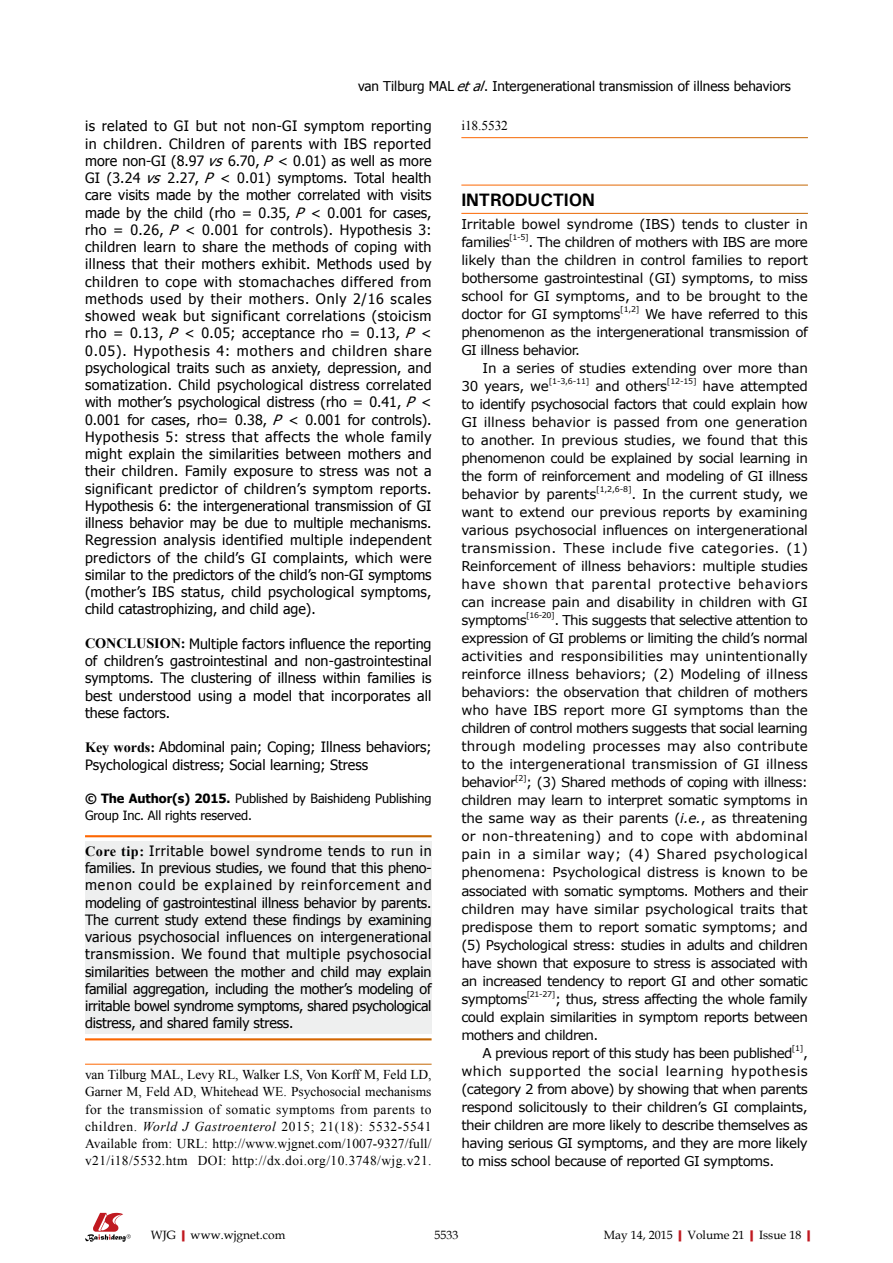
<style>
.page{position:relative;width:893px;height:1263px;background:#fff}
.page>*{position:absolute;margin:0;border:0;box-sizing:border-box;transform-origin:0 0}
.t1{font:700 18px "Univers";letter-spacing:-.01em;color:#000}
.t2{font:14.25px/17.2px "Tahoma";color:#000;text-align:justify}
.t3{font:13.5px/18px "Verdana";letter-spacing:-.035em;color:#000;text-align:justify}
.t4{font:13.5px/17.2px "Times New Roman";letter-spacing:.03em;color:#000;text-align:justify}
.t5{font:13.5px "Tahoma";color:#000}
.t6{font:13.5px/18px "Verdana";letter-spacing:-.005em;color:#000}
.t7{font:13.5px "Verdana";letter-spacing:-.015em;color:#000}
.t8{font:12.75px/17.2px "Tahoma";letter-spacing:-.005em;color:#000}
.t9{font:12px "Book Antiqua";color:#000}
.t10{font:7.8px "Verdana";letter-spacing:-.045em;color:#000}
.s1{font-style:italic}
.s2{font-family:"Times New Roman";font-weight:700}
.s3{font-weight:700}
.s4{font-weight:700;color:#c01920}
</style>
<div class="page">
<div style="left:85px;top:841px;width:347px;height:193px;background:#eeefef"></div>
<svg style="left:85px;top:1213px;width:46px;height:29px"></svg>
<p class="t5" style="left:358px;top:77px;width:434px">van Tilburg MAL <span class="s1">etal</span>. Intergenerational transmission of illness behaviors</p>
<p class="t2" style="left:85px;top:117px;width:348px">is related to GI but not non-GI symptom reporting in children. Children of parents with IBS reported more non-GI (8.97 <span class="s1">vs</span>6.70, <span class="s1">P</span> &lt; 0.01) as well as more GI (3.24 <span class="s1">vs</span> 2.27, <span class="s1">P</span> &lt; 0.01) symptoms. Total health care visits made by the mother correlated with visits made by the child (rho = 0.35, <span class="s1">P</span> &lt; 0.001 for cases, rho = 0.26, <span class="s1">P</span> &lt; 0.001 for controls). Hypothesis 3: children learn to share the methods of coping with illness that their mothers exhibit. Methods used by children to cope with stomachaches differed from methods used by their mothers. Only 2/16 scales showed weak but significant correlations (stoicism rho = 0.13, <span class="s1">P</span> &lt; 0.05; acceptance rho = 0.13, <span class="s1">P</span> &lt; 0.05). Hypothesis 4: mothers and children share psychological traits such as anxiety, depression, and somatization. Child psychological distress correlated with mother’s psychological distress (rho = 0.41, <span class="s1">P</span> &lt; 0.001 for cases, rho= 0.38, <span class="s1">P</span> &lt; 0.001 for controls).<br>Hypothesis 5: stress that affects the whole family might explain the similarities between mothers and their children. Family exposure to stress was not a significant predictor of children’s symptom reports.<br>Hypothesis 6: the intergenerational transmission of GI illness behavior may be due to multiple mechanisms.<br>Regression analysis identified multiple independent predictors of the child’s GI complaints, which were similar to the predictors of the child’s non-GI symptoms (mother’s IBS status, child psychological symptoms, child catastrophizing, and child age).</p>
<p class="t2" style="left:85px;top:634px;width:348px"><span class="s2">CONCLUSION:</span> Multiple factors influence the reporting of children’s gastrointestinal and non-gastrointestinal symptoms. The clustering of illness within families is best understood using a model that incorporates all these factors.</p>
<p class="t2" style="left:85px;top:738px;width:348px"><span class="s2">Key words:</span> Abdominal pain; Coping; Illness behaviors;<br>Psychological distress; Social learning; Stress</p>
<p class="t8" style="left:85px;top:789px;width:348px"><span class="s3">© The Author(s) 2015.</span> Published by Baishideng Publishing<br>Group Inc. All rights reserved.</p>
<p class="t2" style="left:85px;top:841px;width:348px"><span class="s2">Core tip:</span> Irritable bowel syndrome tends to run in families. In previous studies, we found that this pheno&shy;menon could be explained by reinforcement and modeling of gastrointestinal illness behavior by parents.<br>The current study extend these findings by examining various psychosocial influences on intergenerational transmission. We found that multiple psychosocial similarities between the mother and child may explain familial aggregation, including the mother’s modeling of irritable bowel syndrome symptoms, shared psychological distress, and shared family stress.</p>
<p class="t4" style="left:85px;top:1066px;width:348px">van Tilburg MAL, Levy RL, Walker LS, Von Korff M, Feld LD, Garner M, Feld AD, Whitehead WE. Psychosocial mechanisms for the transmission of somatic symptoms from parents to children. <span class="s1">World J Gastroenterol</span> 2015; 21(18): 5532-5541<br>Available from: URL: http://www.wjgnet.com/1007-9327/full/ v21/i18/5532.htm DOI: http://dx.doi.org/10.3748/wjg.v21.</p>
<p class="t4" style="left:461px;top:117px;width:48px">i18.5532</p>
<p class="t1" style="left:461px;top:188px;width:135px">INTRODUCTION</p>
<p class="t6" style="left:461px;top:215px;width:348px">Irritable bowel syndrome (IBS) tends to cluster in families</p>
<p class="t10" style="left:509px;top:232px;width:21px">[1-5]</p>
<p class="t3" style="left:461px;top:233px;width:348px;text-indent:67px">. The children of mothers with IBS are more likely than the children in control families to report bothersome gastrointestinal (GI) symptoms, to miss school for GI symptoms, and to be brought to the doctor for GI symptoms</p>
<p class="t10" style="left:620px;top:304px;width:21px">[1,2]</p>
<p class="t3" style="left:645px;top:305px;width:164px">We have referred to this</p>
<p class="t3" style="left:461px;top:323px;width:348px">phenomenon as the intergenerational transmission of</p>
<p class="t3" style="left:461px;top:341px;width:120px">GI illness behavior.</p>
<p class="t7" style="left:483px;top:359px;width:327px">In a series of studies extending over more than</p>
<p class="t3" style="left:461px;top:377px;width:89px">30 years, we</p>
<p class="t10" style="left:549px;top:376px;width:42px">[1-3,6-11]</p>
<p class="t3" style="left:595px;top:377px;width:73px">and others</p>
<p class="t10" style="left:667px;top:376px;width:31px">[12-15]</p>
<p class="t3" style="left:461px;top:377px;width:348px;text-indent:241px">have attempted to identify psychosocial factors that could explain how GI illness behavior is passed from one generation to another. In previous studies, we found that this phenomenon could be explained by social learning in the form of reinforcement and modeling of GI illness behavior by parents</p>
<p class="t10" style="left:596px;top:484px;width:37px">[1,2,6-8]</p>
<p class="t3" style="left:461px;top:485px;width:348px;text-indent:170px">. In the current study, we want to extend our previous reports by examining various psychosocial influences on intergenerational transmission. These include five categories. (1)<br>Reinforcement of illness behaviors: multiple studies have shown that parental protective behaviors can increase pain and disability in children with GI symptoms</p>
<p class="t10" style="left:526px;top:611px;width:30px">[16-20]</p>
<p class="t3" style="left:461px;top:611px;width:348px;text-indent:93px">. This suggests that selective attention to expression of GI problems or limiting the child’s normal activities and responsibilities may unintentionally reinforce illness behaviors; (2) Modeling of illness behaviors: the observation that children of mothers who have IBS report more GI symptoms than the children of control mothers suggests that social learning through modeling processes may also contribute to the intergenerational transmission of GI illness behavior</p>
<p class="t10" style="left:515px;top:773px;width:13px">[2]</p>
<p class="t3" style="left:461px;top:773px;width:348px;text-indent:65px">; (3) Shared methods of coping with illness: children may learn to interpret somatic symptoms in the same way as their parents (<span class="s1">i.e.</span>, as threatening or non-threatening) and to cope with abdominal pain in a similar way; (4) Shared psychological phenomena: Psychological distress is known to be associated with somatic symptoms. Mothers and their children may have similar psychological traits that predispose them to report somatic symptoms; and (5) Psychological stress: studies in adults and children have shown that exposure to stress is associated with an increased tendency to report GI and other somatic symptoms</p>
<p class="t10" style="left:527px;top:989px;width:30px">[21-27]</p>
<p class="t3" style="left:555px;top:989px;width:254px">; thus, stress affecting the whole family</p>
<p class="t3" style="left:461px;top:1007px;width:348px">could explain similarities in symptom reports between</p>
<p class="t3" style="left:461px;top:1025px;width:139px">mothers and children.</p>
<p class="t3" style="left:483px;top:1043px;width:311px">A previous report of this study has been published</p>
<p class="t10" style="left:792px;top:1043px;width:13px">[1]</p>
<p class="t3" style="left:461px;top:1043px;width:348px;text-indent:342px">, which supported the social learning hypothesis (category 2 from above) by showing that when parents respond solicitously to their children’s GI complaints, their children are more likely to describe themselves as having serious GI symptoms, and they are more likely to miss school because of reported GI symptoms.</p>
<p class="t9" style="left:151px;top:1226px;width:136px">WJG<span class="s4">|</span>www.wjgnet.com</p>
<p class="t9" style="left:434px;top:1226px;width:25px">5533</p>
<p class="t9" style="left:604px;top:1226px;width:214px">May 14, 2015<span class="s4">|</span>Volume 21<span class="s4">|</span>Issue 18<span class="s4">|</span></p>
</div>
